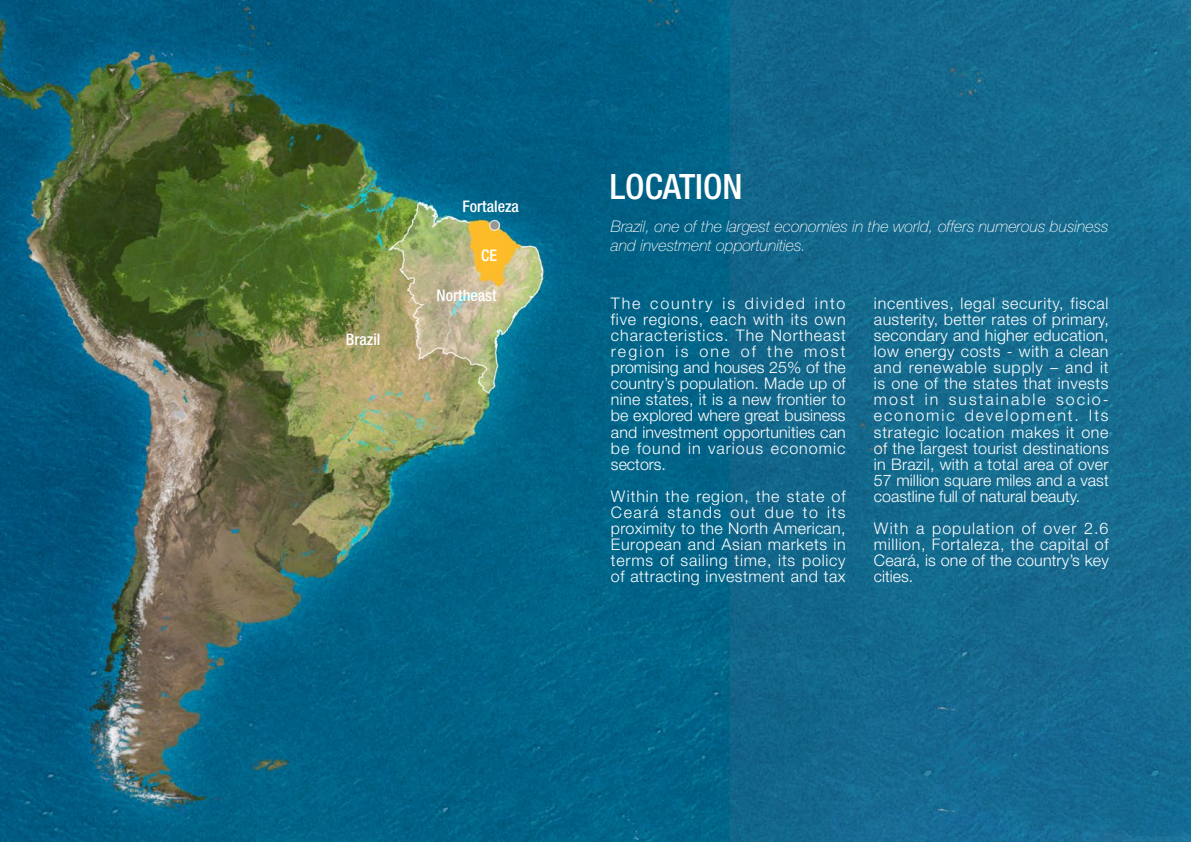
<style>
.page{position:relative;width:1191px;height:842px;background:#fff}
.page>*{position:absolute;margin:0;border:0;box-sizing:border-box;transform-origin:0 0}
.Capa{font:500 condensed 35px "Helvetica Neue LT Std";color:#fff}
.Texto_Corrido{font:300 16px/16px "Helvetica Neue LT Std";letter-spacing:.01em;color:#fff;text-align:justify}
.Texto_Corrido-2{font:italic 100 16px/19.2px "Helvetica Neue LT Std";color:#fff}
.Texto_Corrido-3{font:500 condensed 16px "Helvetica Neue LT Std";color:#fff}
</style>
<div class="page">
<img style="left:0;top:0;width:1191px;height:842px">
<p class="Texto_Corrido-3" style="left:346px;top:330px;width:36px">Brazil</p>
<p class="Texto_Corrido-3" style="left:462px;top:197px;width:58px">Fortaleza</p>
<p class="Texto_Corrido-3" style="left:481px;top:246px;width:17px">CE</p>
<p class="Texto_Corrido-3" style="left:436px;top:285px;width:61px">Northeast</p>
<p class="Capa" style="left:609px;top:166px;width:134px">LOCATION</p>
<p class="Texto_Corrido-2" style="left:611px;top:217px;width:499px">Brazil, one of the largest economies in the world, offers numerous business and investment opportunities.</p>
<p class="Texto_Corrido" style="left:611px;top:295px;width:236px">The country is divided into five regions, each with its own characteristics. The Northeast region is one of the most promising and houses 25% of the country’s population. Made up of nine states, it is a new frontier to be explored where great business and investment opportunities can be found in various economic sectors.</p>
<p class="Texto_Corrido" style="left:611px;top:487px;width:236px">Within the region, the state of Ceará stands out due to its proximity to the North American, European and Asian markets in terms of sailing time, its policy of attracting investment and tax</p>
<p class="Texto_Corrido" style="left:874px;top:295px;width:236px">incentives, legal security, fiscal austerity, better rates of primary, secondary and higher education, low energy costs - with a clean and renewable supply – and it is one of the states that invests most in sustainable socio&shy;economic development. Its strategic location makes it one of the largest tourist destinations in Brazil, with a total area of over 57 million square miles and a vast coastline full of natural beauty.</p>
<p class="Texto_Corrido" style="left:874px;top:519px;width:236px">With a population of over 2.6 million, Fortaleza, the capital of Ceará, is one of the country’s key cities.</p>
</div>
